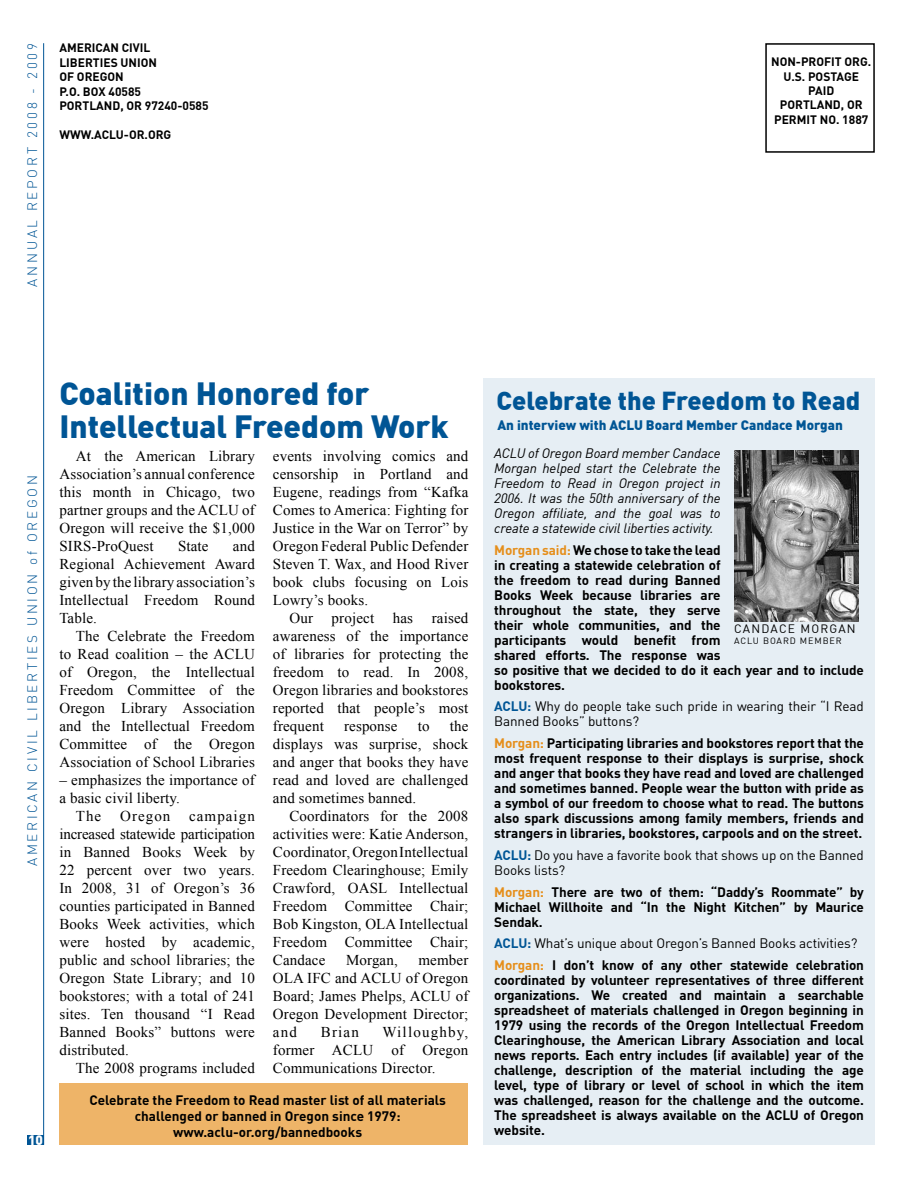
<style>
.page{position:relative;width:918px;height:1188px;background:#fff}
.page>*{position:absolute;margin:0;border:0;box-sizing:border-box;transform-origin:0 0}
.t1{font:900 31.5px/33px "DIN";color:#005595}
.t2{font:900 25.5px "DIN";color:#005595}
.t3{font:15px/18px "Times New Roman";letter-spacing:.01em;color:#000;text-align:justify}
.t4{font:700 13.5px/15px "DIN";letter-spacing:-.01em;color:#000;text-align:justify}
.t5{font:13.5px/15px "DIN";letter-spacing:-.01em;color:#000}
.t6{font:italic 13.5px/15px "DIN";letter-spacing:-.01em;color:#000;text-align:justify}
.t7{font:300 13.5px "DIN";letter-spacing:.2em;color:#005595}
.t8{font:900 13.5px "DIN";color:#005595}
.t9{font:900 13.5px "DIN";color:#fff}
.t10{font:700 12px/14.4px "DIN";color:#000}
.t11{font:12px "DIN";letter-spacing:.1em;color:#000}
.t12{font:9px "DIN";letter-spacing:.1em;color:#000}
.s1{color:#e58e1a}
.s2{font-weight:700;color:#005595}
.s3{font-weight:700;color:#e58e1a}
.s4{font-weight:700}
</style>
<div class="page">
<hr style="left:43px;top:43px;width:1px;height:1102px;background:#005595">
<div style="left:27px;top:1136px;width:17px;height:9px;background:#005595"></div>
<div style="left:59px;top:1083px;width:409px;height:62px;background:#eeb468"></div>
<div style="left:483px;top:378px;width:392px;height:767px;background:#e6eef4"></div>
<div style="left:765px;top:43px;width:110px;height:110px;border:2px solid #000"></div>
<img style="left:734px;top:451px;width:125px;height:171px">
<p class="t7" style="left:24px;top:287px;width:245px;rotate:-90deg">ANNUAL REPORT 2008 - 2009</p>
<p class="t10" style="left:59px;top:40px;width:151px">AMERICAN CIVIL<br>LIBERTIES UNION<br>OF OREGON<br>P.O. BOX 40585<br>PORTLAND, OR 97240-0585</p>
<p class="t10" style="left:59px;top:127px;width:113px">WWW.ACLU-OR.ORG</p>
<p class="t10" style="left:771px;top:54px;width:102px;text-align:center">NON-PROFIT ORG.<br>U.S. POSTAGE<br>PAID<br>PORTLAND, OR<br>PERMIT NO. 1887</p>
<p class="t7" style="left:24px;top:866px;width:392px;rotate:-90deg">AMERICAN CIVIL LIBERTIES UNION of OREGON</p>
<p class="t9" style="left:28px;top:1131px;width:17px">10</p>
<h1 class="t1" style="left:59px;top:375px;width:391px">Coalition Honored for<br>Intellectual Freedom Work</h1>
<h2 class="t2" style="left:497px;top:384px;width:365px">Celebrate the Freedom to Read</h2>
<p class="t8" style="left:497px;top:416px;width:347px">An interview with ACLU Board Member Candace Morgan</p>
<p class="t6" style="left:494px;top:445px;width:228px">ACLU of Oregon Board member Candace Morgan helped start the Celebrate the Freedom to Read in Oregon project in 2006. It was the 50th anniversary of the Oregon affiliate, and the goal was to create a statewide civil liberties activity.</p>
<p class="t4" style="left:494px;top:542px;width:371px;text-align:left"><span class="s1">Morgan said:</span> We chose to take the lead<br>in creating a statewide celebration of<br>the freedom to read during Banned<br>Books Week because libraries are<br>throughout the state, they serve<br>their whole communities, and the<br>participants would benefit from<br>shared efforts. The response was<br>so positive that we decided to do it each year and to include bookstores.</p>
<p class="t5" style="left:494px;top:699px;width:371px"><span class="s2">ACLU:</span> Why do people take such pride in wearing their “I Read<br>Banned Books” buttons?</p>
<p class="t4" style="left:494px;top:735px;width:371px"><span class="s1">Morgan:</span> Participating libraries and bookstores report that the most frequent response to their displays is surprise, shock and anger that books they have read and loved are challenged and sometimes banned. People wear the button with pride as a symbol of our freedom to choose what to read. The buttons also spark discussions among family members, friends and strangers in libraries, bookstores, carpools and on the street.</p>
<p class="t5" style="left:494px;top:847px;width:371px"><span class="s2">ACLU:</span> Do you have a favorite book that shows up on the Banned<br>Books lists?</p>
<p class="t4" style="left:494px;top:884px;width:371px"><span class="s1">Morgan:</span> There are two of them: “Daddy’s Roommate” by Michael Willhoite and “In the Night Kitchen” by Maurice Sendak.</p>
<p class="t5" style="left:494px;top:932px;width:371px;line-height:21.8px"><span class="s2">ACLU:</span> What’s unique about Oregon’s Banned Books activities?<br><span class="s3">Morgan:</span> <span class="s4">I don’t know of any other statewide celebration</span></p>
<p class="t4" style="left:494px;top:972px;width:371px">coordinated by volunteer representatives of three different organizations. We created and maintain a searchable spreadsheet of materials challenged in Oregon beginning in 1979 using the records of the Oregon Intellectual Freedom Clearinghouse, the American Library Association and local news reports. Each entry includes (if available) year of the challenge, description of the material including the age level, type of library or level of school in which the item was challenged, reason for the challenge and the outcome.<br>The spreadsheet is always available on the ACLU of Oregon website.</p>
<p class="t3" style="left:59px;top:447px;width:197px;text-indent:16px">At the American Library Association’s annual conference this month in Chicago, two partner groups and the ACLU of Oregon will receive the $1,000<br>SIRS-ProQuest</p>
<p class="t3" style="left:273px;top:447px;width:197px">events involving comics and censorship in Portland and Eugene, readings from “Kafka Comes to America: Fighting for Justice in the War on Terror” by Oregon Federal Public Defender Steven T. Wax, and Hood River book clubs focusing on Lois Lowry’s books.</p>
<p class="t3" style="left:273px;top:609px;width:197px;text-indent:16px">Our project has raised awareness of the importance of libraries for protecting the freedom to read. In 2008, Oregon libraries and bookstores reported that people’s most frequent</p>
<p class="t3" style="left:59px;top:537px;width:197px;text-indent:174px">and Regional Achievement Award given by the library association’s Intellectual Freedom Round Table.</p>
<p class="t3" style="left:59px;top:627px;width:197px;text-indent:16px">The Celebrate the Freedom to Read coalition – the ACLU of Oregon, the Intellectual Freedom Committee of the Oregon Library Association and the Intellectual Freedom Committee of the Oregon Association of School Libraries</p>
<p class="t3" style="left:59px;top:771px;width:197px">– emphasizes the importance of</p>
<p class="t3" style="left:59px;top:789px;width:122px">a basic civil liberty.</p>
<p class="t3" style="left:76px;top:807px;width:27px">The</p>
<p class="t3" style="left:120px;top:807px;width:52px">Oregon</p>
<p class="t3" style="left:178px;top:537px;width:32px">State</p>
<p class="t11" style="left:734px;top:621px;width:123px">CANDACE MORGAN</p>
<p class="t12" style="left:734px;top:635px;width:109px">ACLU BOARD MEMBER</p>
<p class="t3" style="left:273px;top:717px;width:197px;text-indent:177px">the displays was surprise, shock and anger that books they have read and loved are challenged and sometimes banned.</p>
<p class="t3" style="left:273px;top:807px;width:197px;text-indent:16px">Coordinators for the 2008 activities were: Katie Anderson, Coordinator, Oregon Intellectual Freedom Clearinghouse; Emily Crawford, OASL Intellectual Freedom Committee Chair; Bob Kingston, OLA Intellectual Freedom Committee Chair; Candace</p>
<p class="t3" style="left:344px;top:717px;width:55px">response</p>
<p class="t3" style="left:418px;top:717px;width:13px">to</p>
<p class="t3" style="left:59px;top:807px;width:197px;text-indent:130px">campaign increased statewide participation in Banned Books Week by 22 percent over two years.<br>In 2008, 31 of Oregon’s 36 counties participated in Banned Books Week activities, which were hosted by academic, public and school libraries; the Oregon State Library; and 10 bookstores; with a total of 241 sites. Ten thousand “I Read Banned Books” buttons were distributed.</p>
<p class="t3" style="left:76px;top:1059px;width:180px">The 2008 programs included</p>
<p class="t3" style="left:273px;top:951px;width:197px;text-indent:146px">member OLA IFC and ACLU of Oregon Board; James Phelps, ACLU of Oregon Development Director; and</p>
<p class="t3" style="left:346px;top:951px;width:53px">Morgan,</p>
<p class="t3" style="left:273px;top:1023px;width:197px;text-indent:110px">Willoughby, former ACLU of Oregon Communications Director.</p>
<p class="t3" style="left:321px;top:1023px;width:40px">Brian</p>
<p class="t4" style="left:89px;top:1091px;width:358px;line-height:16.2px;text-align:center">Celebrate the Freedom to Read master list of all materials challenged or banned in Oregon since 1979: www.aclu-or.org/bannedbooks</p>
</div>
